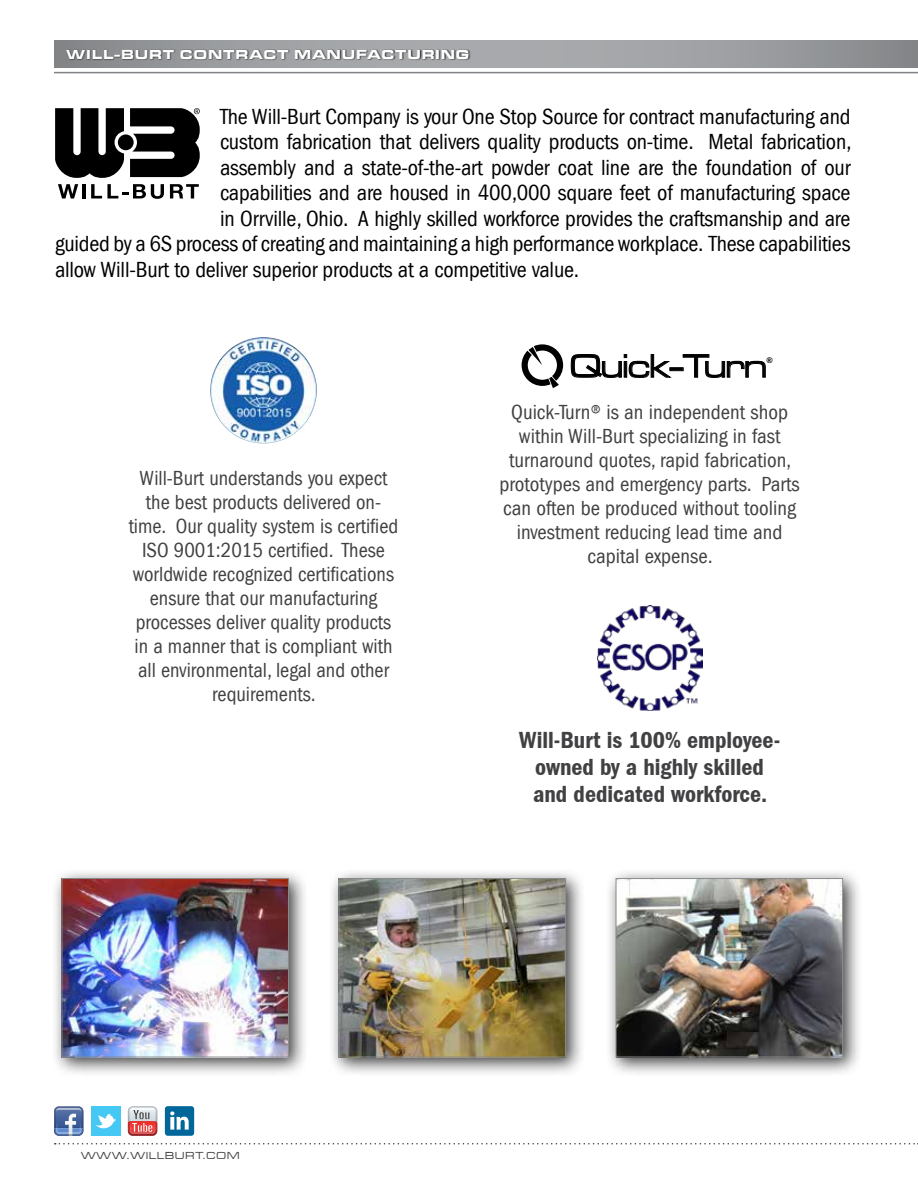
<style>
.page{position:relative;width:918px;height:1188px;background:#fff}
.page>*{position:absolute;margin:0;border:0;box-sizing:border-box;transform-origin:0 0}
.t1{font:500 expanded 33.9px "Microgramma Com";color:#000}
.t2{font:600 condensed 24px/27px "ITC Franklin Gothic";color:#414042;text-align:center}
.t3{font:condensed 22.5px "Franklin Gothic LT";letter-spacing:-.01em;color:#000}
.t4{font:condensed 21px/24px "Franklin Gothic LT";color:#414042;text-align:center}
.t5{font:700 expanded 13.5px "Microgramma Com";letter-spacing:.1em;color:#fff}
.t6{font:500 expanded 10.5px "Microgramma Com";letter-spacing:.1em;color:#414042}
.t7{font:900 7.95px "Arial";color:#000}
</style>
<div class="page">
<svg style="left:54px;top:40px;width:864px;height:28px;background:#9b9da0"></svg>
<hr style="left:54px;top:72px;width:864px;height:1px;background:#808285">
<svg style="left:55px;top:1143px;width:863px;height:1px"></svg>
<svg style="left:522px;top:344px;width:41px;height:44px"></svg>
<img style="left:597px;top:606px;width:105px;height:104px">
<div style="left:51px;top:868px;width:258px;height:209px;background:#000;opacity:.75"></div>
<img style="left:64px;top:880px;width:223px;height:175px">
<div style="left:62px;top:878px;width:227px;height:179px;border:1px solid #8a8c8e"></div>
<div style="left:605px;top:868px;width:258px;height:209px;background:#000;opacity:.75"></div>
<img style="left:618px;top:880px;width:223px;height:175px">
<div style="left:616px;top:878px;width:227px;height:179px;border:1px solid #8a8c8e"></div>
<div style="left:328px;top:868px;width:258px;height:209px;background:#000;opacity:.75"></div>
<img style="left:341px;top:880px;width:223px;height:175px">
<div style="left:339px;top:878px;width:227px;height:179px;border:1px solid #8a8c8e"></div>
<svg style="left:54px;top:1106px;width:29px;height:30px"></svg>
<svg style="left:128px;top:1106px;width:29px;height:30px"></svg>
<div style="left:91px;top:1106px;width:29px;height:30px;background:#46c8f5"></div>
<svg style="left:95px;top:1114px;width:21px;height:15px"></svg>
<div style="left:165px;top:1106px;width:29px;height:30px;background:#01679a;border-radius:3px"></div>
<svg style="left:170px;top:1111px;width:19px;height:19px"></svg>
<img style="left:224px;top:337px;width:38px;height:18px">
<div style="left:66px;top:49px;width:405px;height:11px;background:#000;opacity:.75"></div>
<svg style="left:58px;top:184px;width:20px;height:14px"></svg>
<hr style="left:82px;top:184px;width:4px;height:14px;background:#000">
<svg style="left:91px;top:184px;width:73px;height:15px"></svg>
<svg style="left:170px;top:184px;width:29px;height:14px"></svg>
<svg style="left:55px;top:108px;width:145px;height:70px"></svg>
<p class="t5" style="left:67px;top:45px;width:404px">WILL-BURT CONTRACT MANUFACTURING</p>
<p class="t3" style="left:220px;top:104px;width:632px">The Will-Burt Company is your One Stop Source for contract manufacturing and</p>
<p class="t3" style="left:220px;top:129px;width:633px">custom fabrication that delivers quality products on-time. Metal fabrication,</p>
<p class="t3" style="left:220px;top:155px;width:632px">assembly and a state-of-the-art powder coat line are the foundation of our</p>
<p class="t3" style="left:220px;top:180px;width:632px">capabilities and are housed in 400,000 square feet of manufacturing space</p>
<p class="t3" style="left:220px;top:206px;width:632px">in Orrville, Ohio. A highly skilled workforce provides the craftsmanship and are</p>
<p class="t3" style="left:55px;top:231px;width:797px">guided by a 6S process of creating and maintaining a high performance workplace. These capabilities</p>
<p class="t3" style="left:55px;top:257px;width:526px">allow Will-Burt to deliver superior products at a competitive value.</p>
<p class="t4" style="left:129px;top:467px;width:271px">Will-Burt understands you expect the best products delivered on&shy;time. Our quality system is certified<br>ISO 9001:2015 certified. These worldwide recognized certifications ensure that our manufacturing processes deliver quality products in a manner that is compliant with all environmental, legal and other requirements.</p>
<h1 class="t1" style="left:570px;top:344px;width:198px">Quick-Turn</h1>
<p class="t7" style="left:767px;top:355px;width:8px">®</p>
<p class="t4" style="left:500px;top:401px;width:302px">Quick-Turn® is an independent shop within Will-Burt specializing in fast turnaround quotes, rapid fabrication, prototypes and emergency parts. Parts can often be produced without tooling investment reducing lead time and capital expense.</p>
<p class="t2" style="left:519px;top:727px;width:263px">Will-Burt is 100% employee&shy;owned by a highly skilled and dedicated workforce.</p>
<p class="t6" style="left:81px;top:1149px;width:160px">WWW.WILLBURT.COM</p>
</div>
